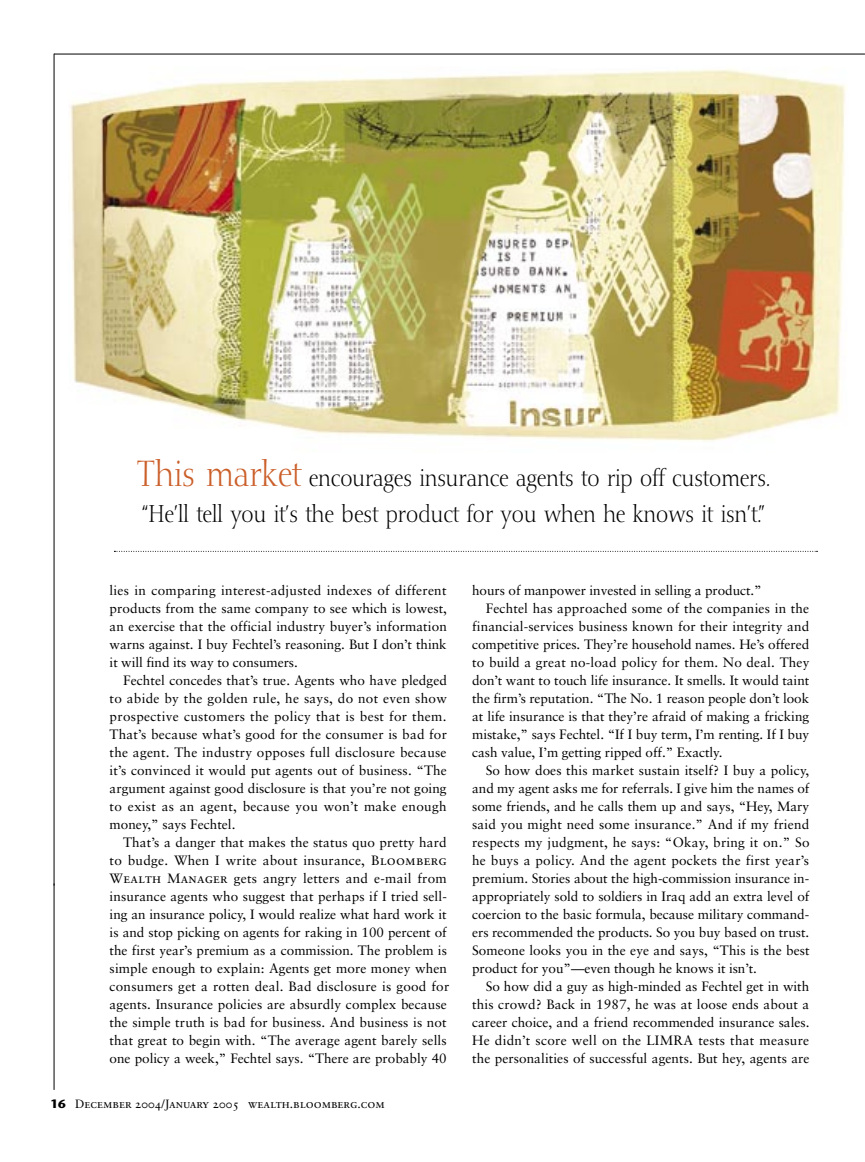
<style>
.page{position:relative;width:865px;height:1162px;background:#fff}
.page>*{position:absolute;margin:0;border:0;box-sizing:border-box;transform-origin:0 0}
.wm_callout{font:300 24px/36px "Nofret";color:#000;scale:.9 1}
.wm_body{font:13.5px/18px "Sabon";letter-spacing:.005em;color:#000;text-align:justify}
.t1{font:12px "Sabon Roman SC";letter-spacing:-.005em;color:#000}
.s1{font-size:36px;color:#cb5f2a}
.s2{font-family:"Sabon Roman SC"}
.s3{font-family:"Stone Sans";font-weight:700}
</style>
<div class="page">
<hr style="left:54px;top:54px;width:810px;height:1px;background:#000">
<hr style="left:54px;top:54px;width:1px;height:831px;background:#000">
<hr style="left:54px;top:883px;width:1px;height:206px;background:#000">
<svg style="left:114px;top:550px;width:703px;height:1px"></svg>
<img style="left:70px;top:69px;width:776px;height:373px">
<p class="wm_callout" style="left:137px;top:460px;width:704px"><span class="s1">This market</span> encourages insurance agents to rip off customers. “He’ll tell you it’s the best product for you when he knows it isn’t.”</p>
<p class="wm_body" style="left:110px;top:580px;width:339px">lies in comparing interest-adjusted indexes of different products from the same company to see which is lowest, an exercise that the official industry buyer’s information warns against. I buy Fechtel’s reasoning. But I don’t think it will find its way to consumers.</p>
<p class="wm_body" style="left:110px;top:670px;width:339px;text-indent:14px">Fechtel concedes that’s true. Agents who have pledged to abide by the golden rule, he says, do not even show prospective customers the policy that is best for them.<br>That’s because what’s good for the consumer is bad for the agent. The industry opposes full disclosure because it’s convinced it would put agents out of business. “The argument against good disclosure is that you’re not going to exist as an agent, because you won’t make enough money,” says Fechtel.</p>
<p class="wm_body" style="left:110px;top:832px;width:341px;text-align:left;text-indent:14px">That’s a danger that makes the status quo pretty hard to budge. When I write about insurance, B<span class="s2">loomberg </span>W<span class="s2">ealth</span> M<span class="s2">anager</span> gets angry letters and e-mail from insurance agents who suggest that perhaps if I tried sell&shy;ing an insurance policy, I would realize what hard work it is and stop picking on agents for raking in 100 percent of the first year’s premium as a commission. The problem is simple enough to explain: Agents get more money when consumers get a rotten deal. Bad disclosure is good for agents. Insurance policies are absurdly complex because the simple truth is bad for business. And business is not that great to begin with. “The average agent barely sells one policy a week,” Fechtel says. “There are probably 40</p>
<p class="t1" style="left:50px;top:1096px;width:335px"><span class="s3">16</span> December 2004/January 2005 wealth.bloomberg.com</p>
<p class="wm_body" style="left:472px;top:580px;width:291px">hours of manpower invested in selling a product.”</p>
<p class="wm_body" style="left:472px;top:598px;width:338px;text-indent:14px">Fechtel has approached some of the companies in the financial-services business known for their integrity and competitive prices. They’re household names. He’s offered to build a great no-load policy for them. No deal. They don’t want to touch life insurance. It smells. It would taint the firm’s reputation. “The No. 1 reason people don’t look at life insurance is that they’re afraid of making a fricking mistake,” says Fechtel. “If I buy term, I’m renting. If I buy cash value, I’m getting ripped off.” Exactly.</p>
<p class="wm_body" style="left:472px;top:760px;width:339px;text-indent:14px">So how does this market sustain itself? I buy a policy, and my agent asks me for referrals. I give him the names of some friends, and he calls them up and says, “Hey, Mary said you might need some insurance.” And if my friend respects my judgment, he says: “Okay, bring it on.” So he buys a policy. And the agent pockets the first year’s premium. Stories about the high-commission insurance in&shy;appropriately sold to soldiers in Iraq add an extra level of coercion to the basic formula, because military command&shy;ers recommended the products. So you buy based on trust.<br>Someone looks you in the eye and says, “This is the best product for you”—even though he knows it isn’t.</p>
<p class="wm_body" style="left:472px;top:976px;width:339px;text-indent:14px">So how did a guy as high-minded as Fechtel get in with this crowd? Back in 1987, he was at loose ends about a career choice, and a friend recommended insurance sales.<br>He didn’t score well on the LIMRA tests that measure the personalities of successful agents. But hey, agents are</p>
</div>
